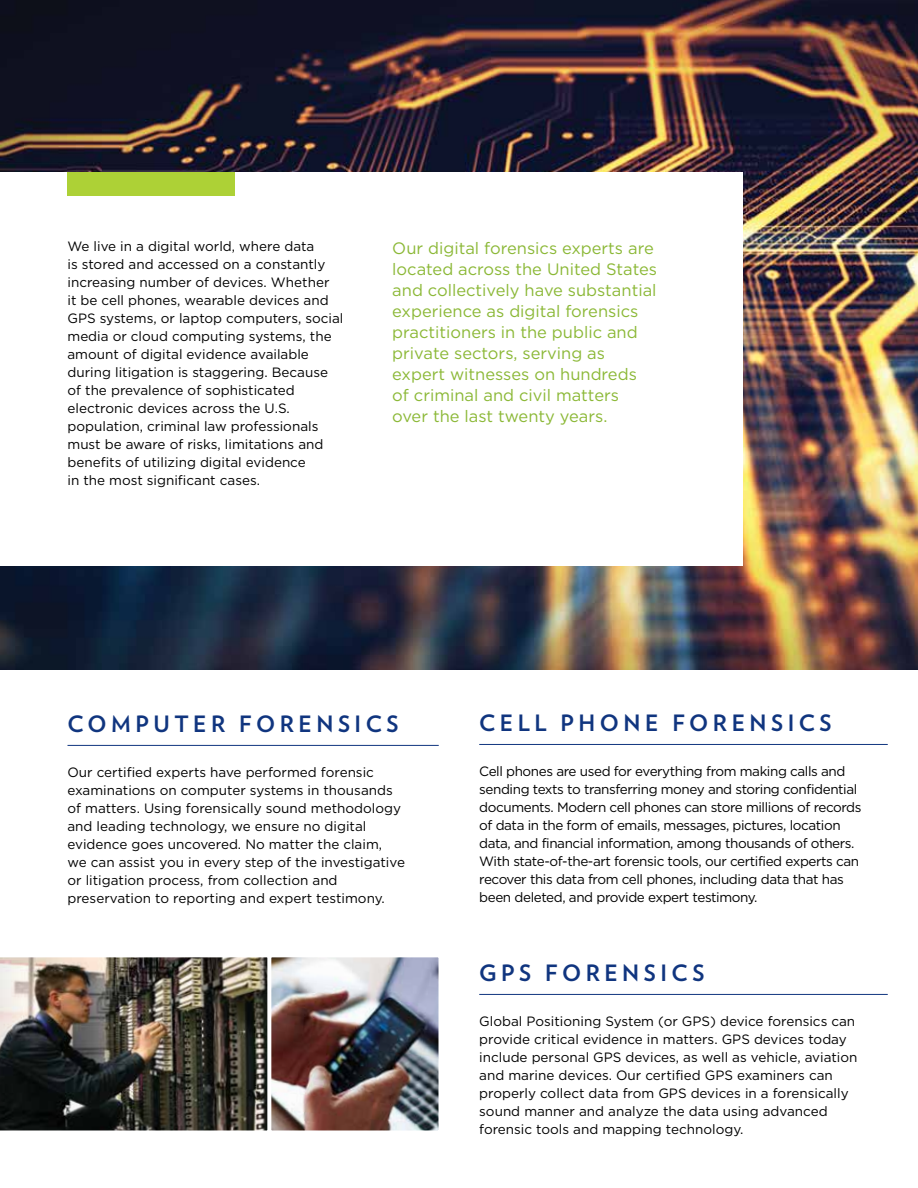
<style>
.page{position:relative;width:918px;height:1188px;background:#fff}
.page>*{position:absolute;margin:0;border:0;box-sizing:border-box;transform-origin:0 0}
.t1{font:700 22.5px "Verlag";letter-spacing:.2em;color:#10357f}
.t2{font:16.5px/21px "Gotham HTF";color:#8bb836}
.t3{font:13.5px/18px "Gotham HTF";color:#000}
.t4{font:13.5px/18px "Gotham HTF";letter-spacing:-.03em;color:#000}
</style>
<div class="page">
<img style="left:0;top:0;width:918px;height:669px">
<div style="left:0;top:172px;width:742px;height:394px;background:#fff"></div>
<div style="left:68px;top:172px;width:167px;height:23px;background:#add136"></div>
<hr style="left:68px;top:745px;width:371px;height:1px;background:#10357f">
<img style="left:273px;top:959px;width:164px;height:170px">
<img style="left:0;top:957px;width:268px;height:174px">
<div style="left:268px;top:954px;width:174px;height:180px;border:4px solid #fff"></div>
<hr style="left:479px;top:744px;width:409px;height:1px;background:#10357f">
<hr style="left:479px;top:994px;width:409px;height:1px;background:#10357f">
<p class="t3" style="left:68px;top:237px;width:278px">We live in a digital world, where data<br>is stored and accessed on a constantly increasing number of devices. Whether<br>it be cell phones, wearable devices and GPS systems, or laptop computers, social media or cloud computing systems, the amount of digital evidence available during litigation is staggering. Because of the prevalence of sophisticated electronic devices across the U.S. population, criminal law professionals must be aware of risks, limitations and benefits of utilizing digital evidence<br>in the most significant cases.</p>
<p class="t2" style="left:392px;top:237px;width:266px">Our digital forensics experts are located across the United States and collectively have substantial experience as digital forensics practitioners in the public and private sectors, serving as expert witnesses on hundreds of criminal and civil matters over the last twenty years.</p>
<h1 class="t1" style="left:68px;top:706px;width:333px">COMPUTER FORENSICS</h1>
<p class="t3" style="left:68px;top:763px;width:339px">Our certified experts have performed forensic examinations on computer systems in thousands of matters. Using forensically sound methodology and leading technology, we ensure no digital evidence goes uncovered. No matter the claim,<br>we can assist you in every step of the investigative or litigation process, from collection and preservation to reporting and expert testimony.</p>
<h1 class="t1" style="left:479px;top:705px;width:354px">CELL PHONE FORENSICS</h1>
<p class="t4" style="left:479px;top:762px;width:384px">Cell phones are used for everything from making calls and sending texts to transferring money and storing confidential documents. Modern cell phones can store millions of records of data in the form of emails, messages, pictures, location data, and financial information, among thousands of others.<br>With state-of-the-art forensic tools, our certified experts can recover this data from cell phones, including data that has been deleted, and provide expert testimony.</p>
<h1 class="t1" style="left:479px;top:955px;width:227px">GPS FORENSICS</h1>
<p class="t3" style="left:479px;top:1012px;width:380px">Global Positioning System (or GPS) device forensics can provide critical evidence in matters. GPS devices today include personal GPS devices, as well as vehicle, aviation and marine devices. Our certified GPS examiners can properly collect data from GPS devices in a forensically sound manner and analyze the data using advanced forensic tools and mapping technology.</p>
</div>
